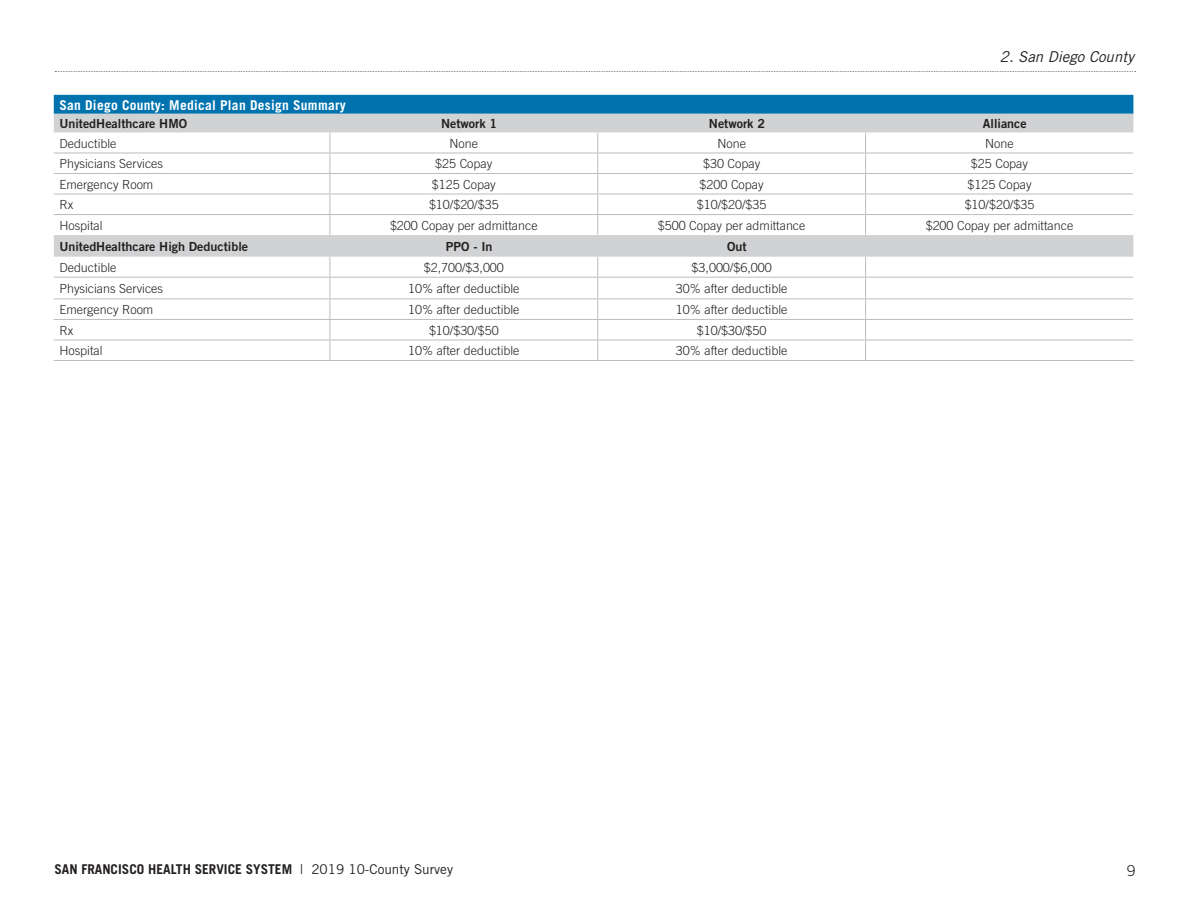
<style>
.page{position:relative;width:1188px;height:918px;background:#fff}
.page>*{position:absolute;margin:0;border:0;box-sizing:border-box;transform-origin:0 0}
.t1{font:italic 15px "Trade Gothic";color:#231f20}
.t2{font:300 15px "Trade Gothic";color:#231f20}
.t3{font:700 13.5px "Trade Gothic";color:#231f20}
.t4{font:700 13.5px "Trade Gothic";letter-spacing:.02em;color:#fff}
.t5{font:300 12.6px "Trade Gothic";color:#231f20}
.t6{font:12.6px "Trade Gothic Bold Two";color:#231f20}
.s1{font-weight:400}
</style>
<div class="page">
<svg style="left:55px;top:71px;width:1081px;height:1px"></svg>
<div style="left:54px;top:95px;width:1079px;height:19px;background:#0073ae"></div>
<svg style="left:54px;top:114px;width:1079px;height:143px"></svg>
<hr style="left:54px;top:214px;width:276px;height:1px;background:#bcbdc0">
<hr style="left:54px;top:153px;width:276px;height:1px;background:#bcbdc0">
<hr style="left:54px;top:277px;width:276px;height:1px;background:#bcbdc0">
<hr style="left:54px;top:173px;width:276px;height:1px;background:#bcbdc0">
<hr style="left:54px;top:194px;width:276px;height:1px;background:#bcbdc0">
<hr style="left:54px;top:299px;width:276px;height:1px;background:#bcbdc0">
<hr style="left:54px;top:319px;width:276px;height:1px;background:#bcbdc0">
<hr style="left:330px;top:173px;width:268px;height:1px;background:#bcbdc0">
<hr style="left:330px;top:194px;width:268px;height:1px;background:#bcbdc0">
<svg style="left:330px;top:133px;width:1px;height:102px"></svg>
<hr style="left:330px;top:299px;width:268px;height:1px;background:#bcbdc0">
<hr style="left:330px;top:319px;width:268px;height:1px;background:#bcbdc0">
<hr style="left:330px;top:153px;width:268px;height:1px;background:#bcbdc0">
<hr style="left:330px;top:214px;width:268px;height:1px;background:#bcbdc0">
<hr style="left:330px;top:277px;width:268px;height:1px;background:#bcbdc0">
<hr style="left:54px;top:340px;width:276px;height:1px;background:#bcbdc0">
<hr style="left:330px;top:340px;width:268px;height:1px;background:#bcbdc0">
<svg style="left:330px;top:257px;width:1px;height:103px"></svg>
<hr style="left:866px;top:153px;width:267px;height:1px;background:#bcbdc0">
<hr style="left:866px;top:214px;width:267px;height:1px;background:#bcbdc0">
<hr style="left:866px;top:277px;width:267px;height:1px;background:#bcbdc0">
<hr style="left:866px;top:340px;width:267px;height:1px;background:#bcbdc0">
<hr style="left:866px;top:173px;width:267px;height:1px;background:#bcbdc0">
<hr style="left:866px;top:194px;width:267px;height:1px;background:#bcbdc0">
<hr style="left:866px;top:299px;width:267px;height:1px;background:#bcbdc0">
<hr style="left:866px;top:319px;width:267px;height:1px;background:#bcbdc0">
<hr style="left:54px;top:360px;width:276px;height:1px;background:#bcbdc0">
<hr style="left:330px;top:360px;width:268px;height:1px;background:#bcbdc0">
<hr style="left:866px;top:360px;width:268px;height:1px;background:#bcbdc0">
<hr style="left:598px;top:173px;width:268px;height:1px;background:#bcbdc0">
<hr style="left:598px;top:194px;width:268px;height:1px;background:#bcbdc0">
<svg style="left:597px;top:133px;width:1px;height:102px"></svg>
<svg style="left:865px;top:133px;width:1px;height:102px"></svg>
<hr style="left:598px;top:153px;width:268px;height:1px;background:#bcbdc0">
<hr style="left:598px;top:214px;width:268px;height:1px;background:#bcbdc0">
<hr style="left:598px;top:299px;width:268px;height:1px;background:#bcbdc0">
<hr style="left:598px;top:319px;width:268px;height:1px;background:#bcbdc0">
<svg style="left:597px;top:257px;width:1px;height:103px"></svg>
<svg style="left:865px;top:257px;width:1px;height:103px"></svg>
<hr style="left:598px;top:360px;width:268px;height:1px;background:#bcbdc0">
<hr style="left:598px;top:277px;width:268px;height:1px;background:#bcbdc0">
<hr style="left:598px;top:340px;width:268px;height:1px;background:#bcbdc0">
<p class="t1" style="left:1000px;top:48px;width:136px">2. San Diego County</p>
<p class="t4" style="left:59px;top:96px;width:288px">San Diego County: Medical Plan Design Summary</p>
<p class="t6" style="left:59px;top:116px;width:129px">UnitedHealthcare HMO</p>
<p class="t6" style="left:441px;top:116px;width:58px">Network 1</p>
<p class="t6" style="left:709px;top:116px;width:58px">Network 2</p>
<p class="t6" style="left:983px;top:116px;width:45px">Alliance</p>
<p class="t5" style="left:59px;top:136px;width:59px">Deductible</p>
<p class="t5" style="left:450px;top:136px;width:30px">None</p>
<p class="t5" style="left:717px;top:136px;width:30px">None</p>
<p class="t5" style="left:985px;top:136px;width:30px">None</p>
<p class="t5" style="left:59px;top:156px;width:105px">Physicians Services</p>
<p class="t5" style="left:435px;top:156px;width:59px">$25 Copay</p>
<p class="t5" style="left:703px;top:156px;width:59px">$30 Copay</p>
<p class="t5" style="left:971px;top:156px;width:59px">$25 Copay</p>
<p class="t5" style="left:59px;top:177px;width:95px">Emergency Room</p>
<p class="t5" style="left:432px;top:177px;width:66px">$125 Copay</p>
<p class="t5" style="left:700px;top:177px;width:66px">$200 Copay</p>
<p class="t5" style="left:967px;top:177px;width:66px">$125 Copay</p>
<p class="t5" style="left:59px;top:197px;width:15px">Rx</p>
<p class="t5" style="left:429px;top:197px;width:71px">$10/$20/$35</p>
<p class="t5" style="left:697px;top:197px;width:71px">$10/$20/$35</p>
<p class="t5" style="left:965px;top:197px;width:71px">$10/$20/$35</p>
<p class="t5" style="left:59px;top:218px;width:45px">Hospital</p>
<p class="t5" style="left:390px;top:218px;width:149px">$200 Copay per admittance</p>
<p class="t5" style="left:658px;top:218px;width:149px">$500 Copay per admittance</p>
<p class="t5" style="left:926px;top:218px;width:149px">$200 Copay per admittance</p>
<p class="t6" style="left:59px;top:239px;width:190px">UnitedHealthcare High Deductible</p>
<p class="t6" style="left:446px;top:239px;width:48px">PPO - In</p>
<p class="t6" style="left:727px;top:239px;width:21px">Out</p>
<p class="t5" style="left:59px;top:260px;width:59px">Deductible</p>
<p class="t5" style="left:424px;top:260px;width:82px">$2,700/$3,000</p>
<p class="t5" style="left:692px;top:260px;width:82px">$3,000/$6,000</p>
<p class="t5" style="left:59px;top:281px;width:105px">Physicians Services</p>
<p class="t5" style="left:408px;top:281px;width:113px">10% after deductible</p>
<p class="t5" style="left:676px;top:281px;width:113px">30% after deductible</p>
<p class="t5" style="left:59px;top:302px;width:95px">Emergency Room</p>
<p class="t5" style="left:408px;top:302px;width:113px">10% after deductible</p>
<p class="t5" style="left:676px;top:302px;width:113px">10% after deductible</p>
<p class="t5" style="left:59px;top:323px;width:15px">Rx</p>
<p class="t5" style="left:429px;top:323px;width:71px">$10/$30/$50</p>
<p class="t5" style="left:697px;top:323px;width:71px">$10/$30/$50</p>
<p class="t5" style="left:59px;top:343px;width:45px">Hospital</p>
<p class="t5" style="left:408px;top:343px;width:113px">10% after deductible</p>
<p class="t5" style="left:676px;top:343px;width:113px">30% after deductible</p>
<p class="t3" style="left:54px;top:861px;width:400px">SAN FRANCISCO HEALTH SERVICE SYSTEM <span class="s1">| 2019 10-County Survey</span></p>
<p class="t2" style="left:1127px;top:862px;width:10px">9</p>
</div>
